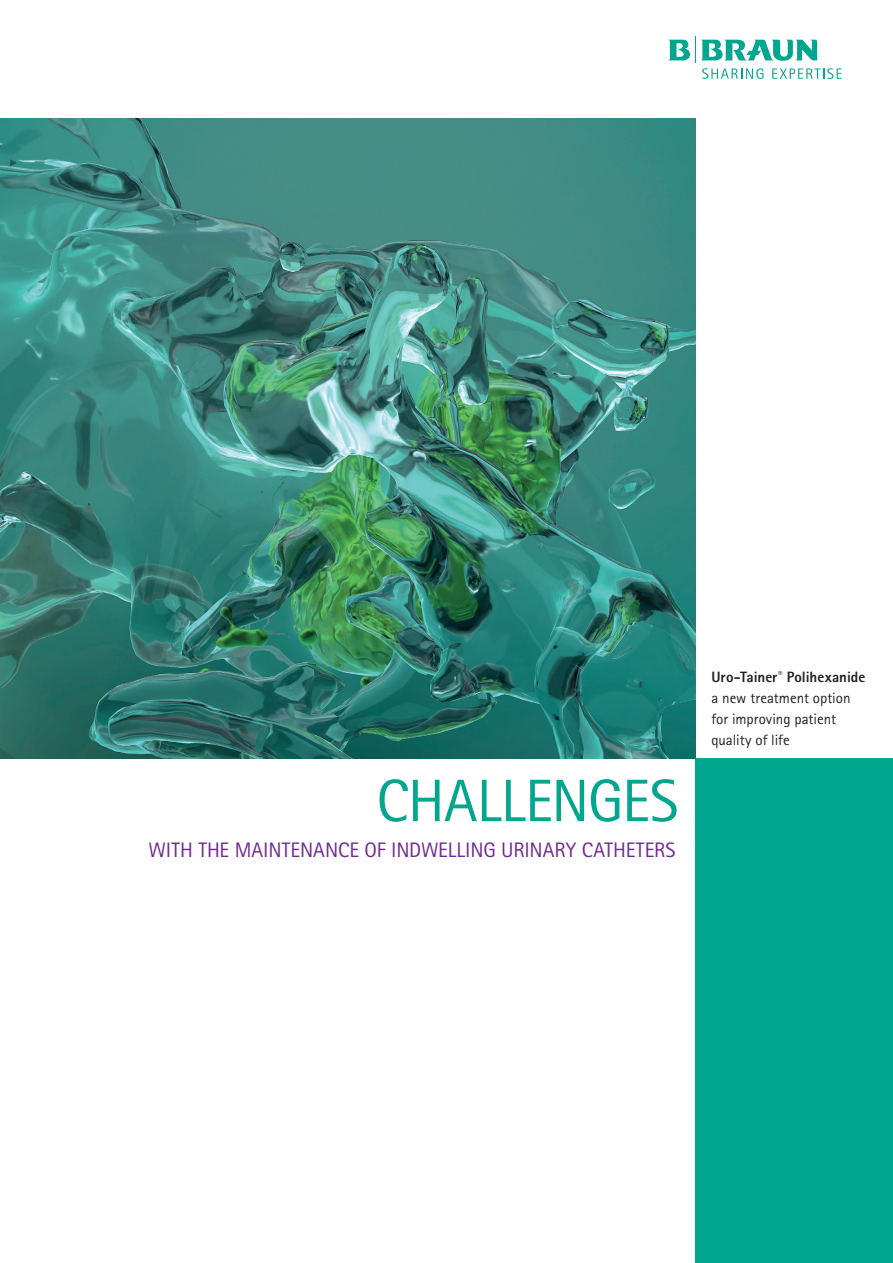
<style>
.page{position:relative;width:893px;height:1263px;background:#fff}
.page>*{position:absolute;margin:0;border:0;box-sizing:border-box;transform-origin:0 0}
.t1{font:60px "Rotis Sans Serif Pro";letter-spacing:-.01em;color:#00a78e}
.t2{font:21px "Rotis Sans Serif Pro";letter-spacing:-.005em;color:#702b91}
.t3{font:15px/21px "Rotis Sans Serif Pro";color:#231f20}
.s1{font-weight:800}
</style>
<div class="page">
<svg style="left:668px;top:37px;width:174px;height:42px"></svg>
<div style="left:695px;top:759px;width:198px;height:504px;background:#00a78e"></div>
<img style="left:0;top:119px;width:695px;height:640px">
<h1 class="t1" style="left:376px;top:765px;width:304px">CHALLENGES</h1>
<h2 class="t2" style="left:149px;top:838px;width:529px">WITH THE MAINTENANCE OF INDWELLING URINARY CATHETERS</h2>
<p class="t3" style="left:711px;top:666px;width:156px"><span class="s1">Uro-Tainer</span><sup>®</sup> <span class="s1">Polihexanide </span>a new treatment option for improving patient quality of life</p>
</div>
